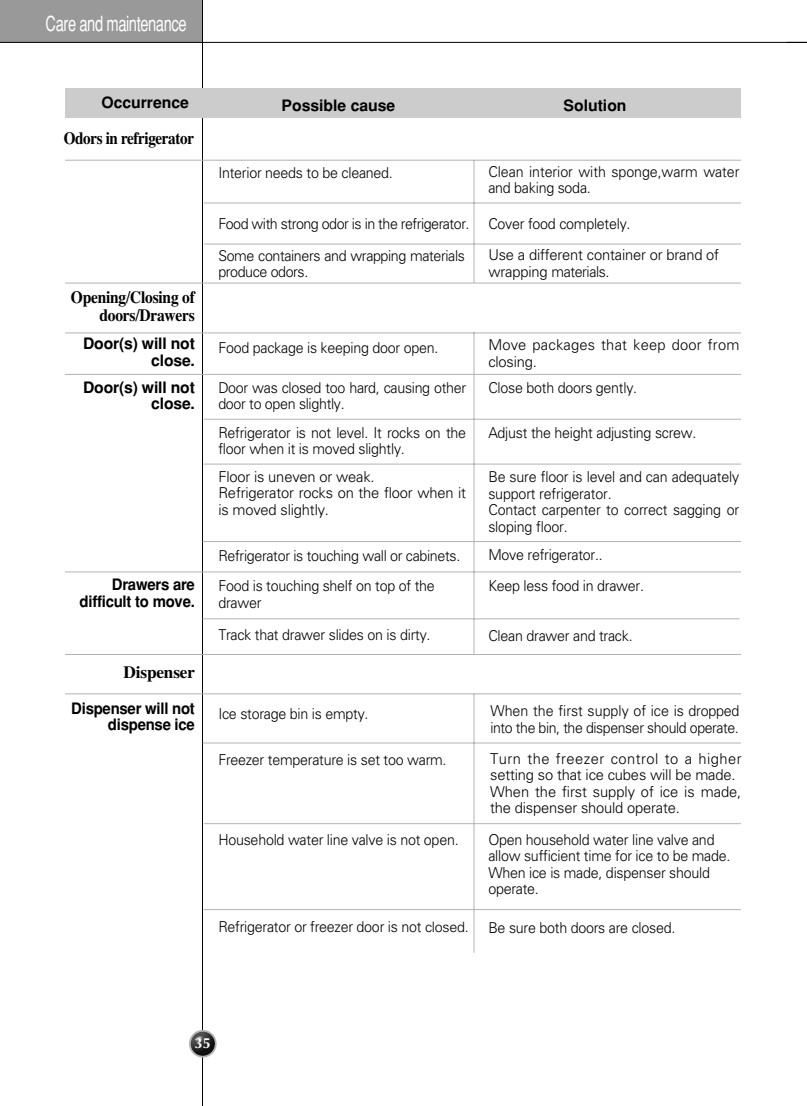
<style>
.page{position:relative;width:807px;height:1106px;background:#fff}
.page>*{position:absolute;margin:0;border:0;box-sizing:border-box;transform-origin:0 0}
.t1{font:21px "Helvetica";letter-spacing:-.03em;color:#fff;scale:.7 1}
.t2{font:700 17.25px/18px "Times";letter-spacing:-.015em;color:#000;text-align:right;scale:.9 1}
.t3{font:700 17.25px "Times";letter-spacing:-.015em;color:#000;scale:.88 1}
.t4{font:700 17.25px "Times";letter-spacing:-.015em;color:#000}
.t5{font:700 15.75px/16.5px "Helvetica";letter-spacing:-.01em;color:#000;text-align:right}
.t6{font:700 15.75px/16.5px "Helvetica";letter-spacing:-.01em;color:#000;text-align:right;scale:.95 1}
.t7{font:300 15px/16.5px "Univers";letter-spacing:-.015em;color:#000;scale:.95 1}
.t8{font:300 15px/16.5px "Univers";letter-spacing:-.015em;color:#000}
.t9{font:300 15px/16.5px "Univers";letter-spacing:.01em;color:#000}
.t10{font:700 15px "Optane";color:#fff}
.s1{font-size:14.25px}
</style>
<div class="page">
<div style="left:0;top:0;width:203px;height:43px;background:#999"></div>
<hr style="left:202px;top:0;width:1px;height:1106px;background:#000">
<svg style="left:189px;top:1029px;width:28px;height:28px"></svg>
<img style="left:191px;top:1031px;width:24px;height:24px;border-radius:50%">
<hr style="left:0;top:42px;width:807px;height:1px;background:#000">
<div style="left:65px;top:88px;width:676px;height:30px;background:#ccc"></div>
<hr style="left:204px;top:202px;width:537px;height:1px;background:#b3b3b3">
<hr style="left:204px;top:244px;width:537px;height:1px;background:#b3b3b3">
<hr style="left:65px;top:374px;width:676px;height:1px;background:#b3b3b3">
<hr style="left:204px;top:419px;width:537px;height:1px;background:#b3b3b3">
<hr style="left:203px;top:464px;width:538px;height:1px;background:#b3b3b3">
<hr style="left:202px;top:541px;width:539px;height:1px;background:#b3b3b3">
<hr style="left:65px;top:571px;width:676px;height:1px;background:#b3b3b3">
<hr style="left:202px;top:618px;width:538px;height:1px;background:#b3b3b3">
<hr style="left:203px;top:742px;width:538px;height:1px;background:#b3b3b3">
<hr style="left:204px;top:823px;width:537px;height:1px;background:#b3b3b3">
<hr style="left:204px;top:909px;width:537px;height:1px;background:#b3b3b3">
<hr style="left:65px;top:654px;width:676px;height:1px;background:#b3b3b3">
<hr style="left:65px;top:693px;width:676px;height:1px;background:#b3b3b3">
<hr style="left:65px;top:160px;width:676px;height:1px;background:#b3b3b3">
<hr style="left:65px;top:283px;width:676px;height:1px;background:#b3b3b3">
<hr style="left:65px;top:332px;width:676px;height:1px;background:#b3b3b3">
<hr style="left:474px;top:332px;width:1px;height:322px;background:#b3b3b3">
<hr style="left:474px;top:693px;width:1px;height:259px;background:#b3b3b3">
<hr style="left:474px;top:160px;width:1px;height:123px;background:#b3b3b3">
<h1 class="t1" style="left:46px;top:16px;width:203px">Care and maintenance</h1>
<p class="t5" style="left:101px;top:95px;width:89px">Occurrence</p>
<p class="t3" style="left:64px;top:132px;width:150px">Odors in refrigerator</p>
<p class="t2" style="left:71px;top:289px;width:139px">Opening/Closing of doors/Drawers</p>
<p class="t5" style="left:83px;top:337px;width:113px">Door(s) will not close.</p>
<p class="t5" style="left:83px;top:380px;width:113px">Door(s) will not close.</p>
<p class="t6" style="left:80px;top:577px;width:123px">Drawers are difficult to move.</p>
<p class="t4" style="left:124px;top:665px;width:73px">Dispenser</p>
<p class="t6" style="left:71px;top:701px;width:132px">Dispenser will not dispense ice</p>
<p class="t5" style="left:282px;top:99px;width:115px">Possible cause</p>
<p class="t5" style="left:564px;top:99px;width:64px">Solution</p>
<p class="t7" style="left:218px;top:166px;width:185px">Interior needs to be cleaned.</p>
<p class="t7" style="left:218px;top:210px;width:266px;line-height:31.2px">Food with strong odor is in the refrigerator.<br>Some containers and wrapping materials</p>
<p class="t7" style="left:218px;top:265px;width:96px">produce odors.</p>
<p class="t7" style="left:488px;top:165px;width:266px">Clean interior with sponge,warm water and baking soda.</p>
<p class="t7" style="left:488px;top:216px;width:151px">Cover food completely.</p>
<p class="t8" style="left:488px;top:248px;width:232px">Use a different container or brand of wrapping materials.</p>
<p class="t7" style="left:218px;top:340px;width:233px">Food package is keeping door open.</p>
<p class="t7" style="left:218px;top:380px;width:262px">Door was closed too hard, causing other door to open slightly.</p>
<p class="t7" style="left:218px;top:425px;width:262px">Refrigerator is not level. It rocks on the floor when it is moved slightly.</p>
<p class="t8" style="left:218px;top:470px;width:249px">Floor is uneven or weak.<br>Refrigerator rocks on the floor when it is moved slightly.</p>
<p class="t7" style="left:218px;top:549px;width:256px">Refrigerator is touching wall or cabinets.</p>
<p class="t7" style="left:218px;top:579px;width:229px">Food is touching shelf on top of the drawer</p>
<p class="t7" style="left:218px;top:628px;width:225px">Track that drawer slides on is dirty.</p>
<p class="t9" style="left:488px;top:338px;width:253px">Move packages that keep door from closing.</p>
<p class="t7" style="left:488px;top:381px;width:158px">Close both doors gently.</p>
<p class="t7" style="left:488px;top:426px;width:221px">Adjust the height adjusting screw.</p>
<p class="t7" style="left:488px;top:470px;width:266px">Be sure floor is level and can adequately support refrigerator.<br>Contact carpenter to correct sagging or sloping floor.</p>
<p class="t7" style="left:488px;top:540px;width:165px;line-height:30.8px">Move refrigerator..<br>Keep less food in drawer.</p>
<p class="t7" style="left:488px;top:629px;width:153px">Clean drawer and track.</p>
<p class="t7" style="left:218px;top:706px;width:160px">Ice storage bin is empty.</p>
<p class="t7" style="left:218px;top:752px;width:242px">Freezer temperature is set too warm.</p>
<p class="t7" style="left:490px;top:704px;width:264px">When the first supply of ice is dropped into the bin, the dispenser should operate.</p>
<p class="t8" style="left:490px;top:751px;width:253px">Turn the freezer control to a higher setting so that ice cubes will be made.<br>When the first supply of ice is made, the dispenser should operate.</p>
<p class="t7" style="left:218px;top:832px;width:254px">Household water line valve is not open.</p>
<p class="t7" style="left:488px;top:832px;width:256px">Open household water line valve and allow sufficient time for ice to be made.<br>When ice is made, dispenser should operate.</p>
<p class="t7" style="left:218px;top:919px;width:265px">Refrigerator or freezer door is not <span class="s1">closed.</span></p>
<p class="t7" style="left:488px;top:920px;width:198px">Be sure both doors are closed.</p>
<p class="t10" style="left:195px;top:1036px;width:18px">35</p>
</div>
